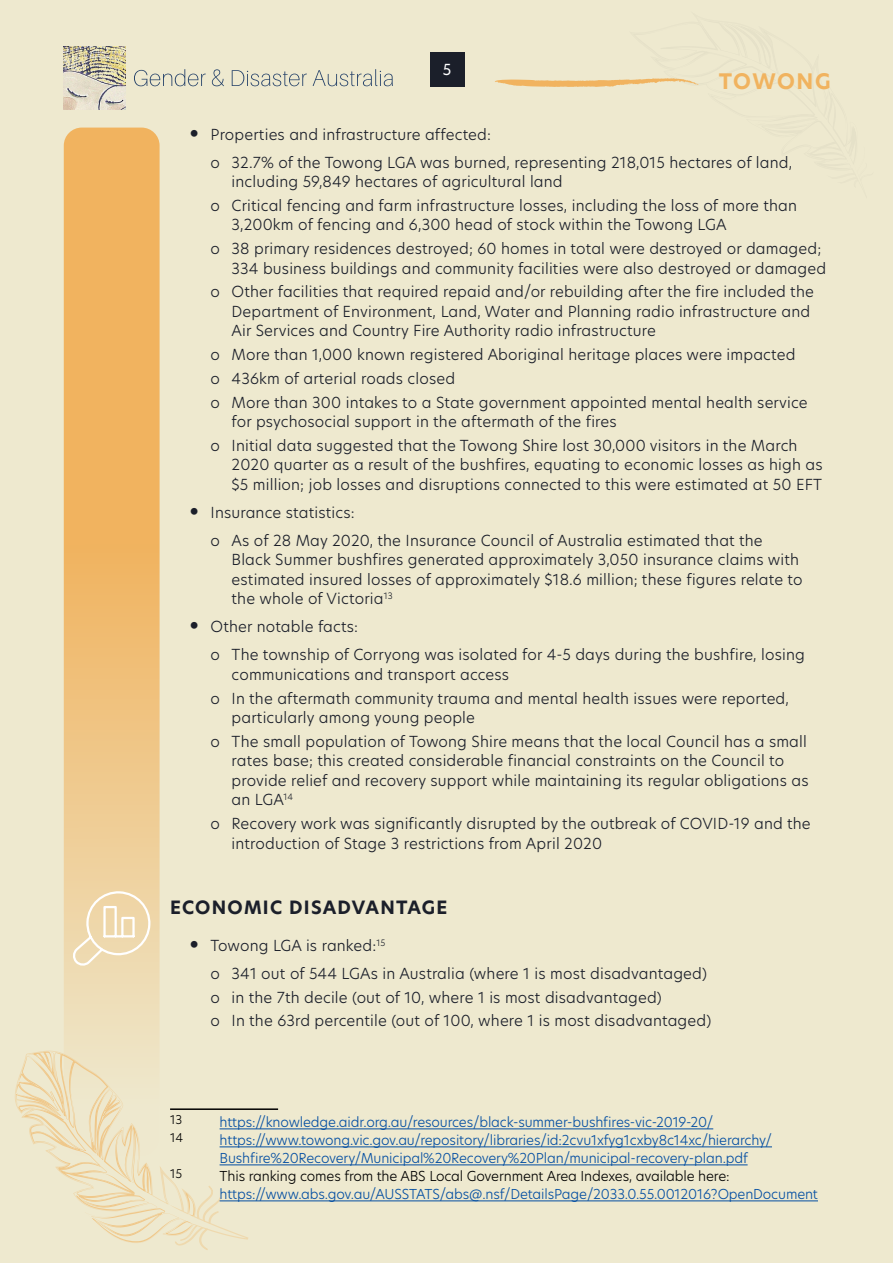
<style>
.page{position:relative;width:893px;height:1263px;background:#eee9cf}
.page>*{position:absolute;margin:0;border:0;box-sizing:border-box;transform-origin:0 0}
.t1{font:700 21px "New Hero";letter-spacing:.06em;color:#f1b35f}
.t2{font:700 18px "New Hero";letter-spacing:.07em;color:#1b1f2a}
.t3{font:300 15px/23.7px "New Hero";letter-spacing:.01em;color:#1b1f2a}
.t4{font:15px "New Hero";color:#fff}
.t5{font:300 13.5px/18px "New Hero";letter-spacing:-.01em;color:#034ea2}
.t6{font:300 13.5px "New Hero";letter-spacing:-.01em;color:#000}
.t7{font:300 12px "New Hero";color:#000}
.s1{font-family:"Arial";font-weight:400;font-size:27px}
</style>
<div class="page">
<div style="left:430px;top:52px;width:34px;height:34px;background:#1b1f2a"></div>
<svg style="left:202px;top:1128px;width:58px;height:122px"></svg>
<svg style="left:15px;top:1050px;width:187px;height:196px"></svg>
<svg style="left:64px;top:128px;width:96px;height:1029px;background:#efc27f"></svg>
<svg style="left:134px;top:69px;width:72px;height:17px"></svg>
<svg style="left:212px;top:69px;width:12px;height:17px"></svg>
<svg style="left:232px;top:70px;width:75px;height:16px"></svg>
<svg style="left:313px;top:69px;width:80px;height:17px"></svg>
<img style="left:64px;top:47px;width:62px;height:62px">
<svg style="left:495px;top:78px;width:204px;height:9px"></svg>
<hr style="left:170px;top:1108px;width:108px;height:2px;background:#000">
<hr style="left:220px;top:1128px;width:493px;height:1px;background:#034ea2">
<hr style="left:220px;top:1146px;width:552px;height:1px;background:#034ea2">
<hr style="left:220px;top:1164px;width:528px;height:1px;background:#034ea2">
<hr style="left:220px;top:1200px;width:598px;height:1px;background:#034ea2">
<svg style="left:70px;top:889px;width:82px;height:79px;background:#f0dcb6"></svg>
<p class="t4" style="left:443px;top:59px;width:10px">5</p>
<h1 class="t1" style="left:719px;top:67px;width:113px">TOWONG</h1>
<p class="t3" style="left:211px;top:120px;width:583px;line-height:28px;text-indent:-21px"><span class="s1">•</span> Properties and infrastructure affected:<br>o 32.7% of the Towong LGA was burned, representing 218,015 hectares of land,</p>
<p class="t3" style="left:211px;top:169px;width:588px;text-indent:21px">including 59,849 hectares of agricultural land<br>o Critical fencing and farm infrastructure losses, including the loss of more than</p>
<p class="t3" style="left:211px;top:213px;width:612px;text-indent:21px">3,200km of fencing and 6,300 head of stock within the Towong LGA<br>o 38 primary residences destroyed; 60 homes in total were destroyed or damaged;</p>
<p class="t3" style="left:211px;top:256px;width:617px;text-indent:21px">334 business buildings and community facilities were also destroyed or damaged o Other facilities that required repaid and/or rebuilding after the fire included the</p>
<p class="t3" style="left:232px;top:301px;width:580px;line-height:19.5px">Department of Environment, Land, Water and Planning radio infrastructure and<br>Air Services and Country Fire Authority radio infrastructure</p>
<p class="t3" style="left:211px;top:342px;width:599px">o More than 1,000 known registered Aboriginal heritage places were impacted o 436km of arterial roads closed<br>o More than 300 intakes to a State government appointed mental health service</p>
<p class="t3" style="left:211px;top:409px;width:588px;text-indent:21px">for psychosocial support in the aftermath of the fires<br>o Initial data suggested that the Towong Shire lost 30,000 visitors in the March</p>
<p class="t3" style="left:232px;top:455px;width:593px;line-height:19.5px">2020 quarter as a result of the bushfires, equating to economic losses as high as $5 million; job losses and disruptions connected to this were estimated at 50 EFT</p>
<p class="t3" style="left:211px;top:498px;width:554px;line-height:28px;text-indent:-21px"><span class="s1">•</span> Insurance statistics:<br>o As of 28 May 2020, the Insurance Council of Australia estimated that the</p>
<p class="t3" style="left:232px;top:550px;width:572px;line-height:19.5px">Black Summer bushfires generated approximately 3,050 insurance claims with estimated insured losses of approximately $18.6 million; these figures relate to the whole of Victoria<sup>13</sup></p>
<p class="t3" style="left:211px;top:612px;width:596px;line-height:28px;text-indent:-21px"><span class="s1">•</span> Other notable facts:<br>o The township of Corryong was isolated for 4-5 days during the bushfire, losing</p>
<p class="t3" style="left:211px;top:662px;width:580px;text-indent:21px">communications and transport access<br>o In the aftermath community trauma and mental health issues were reported,</p>
<p class="t3" style="left:211px;top:705px;width:598px;text-indent:21px">particularly among young people<br>o The small population of Towong Shire means that the local Council has a small</p>
<p class="t3" style="left:232px;top:751px;width:578px;line-height:19.5px">rates base; this created considerable financial constraints on the Council to provide relief and recovery support while maintaining its regular obligations as an LGA<sup>14</sup></p>
<p class="t3" style="left:232px;top:813px;width:581px;line-height:19.5px;text-indent:-21px">o Recovery work was significantly disrupted by the outbreak of COVID-19 and the introduction of Stage 3 restrictions from April 2020</p>
<p class="t2" style="left:170px;top:895px;width:279px">ECONOMIC DISADVANTAGE</p>
<p class="t3" style="left:211px;top:931px;width:498px;line-height:28px;text-indent:-21px"><span class="s1">•</span> Towong LGA is ranked:<sup>15<br></sup>o 341 out of 544 LGAs in Australia (where 1 is most disadvantaged)</p>
<p class="t3" style="left:211px;top:985px;width:502px">o in the 7th decile (out of 10, where 1 is most disadvantaged)<br>o In the 63rd percentile (out of 100, where 1 is most disadvantaged)</p>
<p class="t7" style="left:170px;top:1111px;width:14px">13</p>
<p class="t5" style="left:220px;top:1113px;width:495px">https://knowledge.aidr.org.au/resources/black-summer-bushfires-vic-2019-20/</p>
<p class="t7" style="left:170px;top:1129px;width:14px">14</p>
<p class="t5" style="left:220px;top:1131px;width:554px">https://www.towong.vic.gov.au/repository/libraries/id:2cvu1xfyg1cxby8c14xc/hierarchy/<br>Bushfire%20Recovery/Municipal%20Recovery%20Plan/municipal-recovery-plan.pdf</p>
<p class="t7" style="left:170px;top:1165px;width:14px">15</p>
<p class="t6" style="left:220px;top:1167px;width:512px">This ranking comes from the ABS Local Government Area Indexes, available here:</p>
<p class="t5" style="left:220px;top:1185px;width:600px">https://www.abs.gov.au/AUSSTATS/abs@.nsf/DetailsPage/2033.0.55.0012016?OpenDocument</p>
</div>
